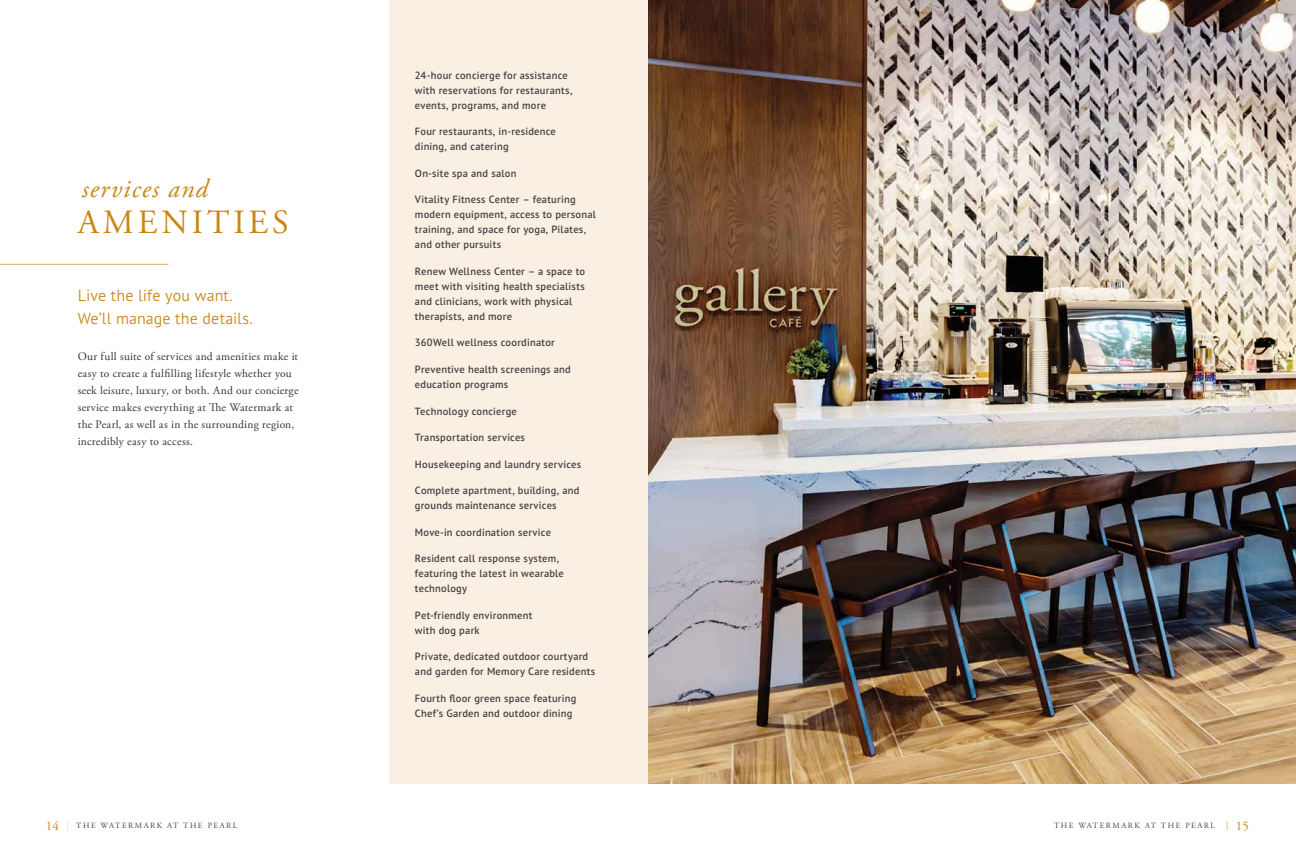
<style>
.page{position:relative;width:1296px;height:864px;background:#fff}
.page>*{position:absolute;margin:0;border:0;box-sizing:border-box;transform-origin:0 0}
.t1{font:33.9px "Adobe Garamond Pro";letter-spacing:.115em;color:#cb8514}
.t2{font:italic 26.1px "Adobe Garamond Pro";letter-spacing:.05em;color:#cb8514}
.t3{font:300 16px/22.9px "PT Sans Pro";letter-spacing:.005em;color:#cb8514}
.t4{font:11.5px/17px "Adobe Garamond Pro";letter-spacing:.025em;color:#333334}
.t5{font:600 10.5px/15px "PT Sans Pro";letter-spacing:.025em;color:#414042}
.t6{font:8px "Adobe Garamond Pro";letter-spacing:.19em;color:#414042}
.s1{font-size:13px;color:#cb8514}
.s2{font-size:9.5px;color:#d0c5a5}
.s3{font-size:9.5px;color:#cb8514}
</style>
<div class="page">
<div style="left:390px;top:0;width:264px;height:783px;background:#f9efe2"></div>
<img style="left:648px;top:0;width:648px;height:783px">
<hr style="left:0;top:264px;width:168px;height:1px;background:#e0af6b">
<h2 class="t2" style="left:82px;top:173px;width:128px">services and</h2>
<h1 class="t1" style="left:78px;top:202px;width:212px">AMENITIES</h1>
<h3 class="t3" style="left:78px;top:284px;width:177px">Live the life you want.<br>We’ll manage the details.</h3>
<p class="t4" style="left:78px;top:348px;width:222px">Our full suite of services and amenities make it easy to create a fulfilling lifestyle whether you seek leisure, luxury, or both. And our concierge service makes everything at The Watermark at the Pearl, as well as in the surrounding region, incredibly easy to access.</p>
<p class="t5" style="left:415px;top:67px;width:159px">24-hour concierge for assistance with reservations for restaurants, events, programs, and more</p>
<p class="t5" style="left:415px;top:124px;width:143px">Four restaurants, in-residence dining, and catering</p>
<p class="t5" style="left:415px;top:165px;width:103px">On-site spa and salon</p>
<p class="t5" style="left:415px;top:192px;width:182px">Vitality Fitness Center – featuring modern equipment, access to personal training, and space for yoga, Pilates, and other pursuits</p>
<p class="t5" style="left:415px;top:264px;width:172px">Renew Wellness Center – a space to meet with visiting health specialists and clinicians, work with physical therapists, and more</p>
<p class="t5" style="left:415px;top:335px;width:141px">360Well wellness coordinator</p>
<p class="t5" style="left:415px;top:362px;width:158px">Preventive health screenings and education programs</p>
<p class="t5" style="left:415px;top:403px;width:103px">Technology concierge</p>
<p class="t5" style="left:415px;top:430px;width:112px">Transportation services</p>
<p class="t5" style="left:415px;top:456px;width:168px">Housekeeping and laundry services</p>
<p class="t5" style="left:415px;top:483px;width:166px">Complete apartment, building, and grounds maintenance services</p>
<p class="t5" style="left:415px;top:524px;width:138px">Move-in coordination service</p>
<p class="t5" style="left:415px;top:551px;width:151px">Resident call response system, featuring the latest in wearable technology</p>
<p class="t5" style="left:415px;top:607px;width:119px">Pet-friendly environment with dog park</p>
<p class="t5" style="left:415px;top:649px;width:182px">Private, dedicated outdoor courtyard and garden for Memory Care residents</p>
<p class="t5" style="left:415px;top:690px;width:163px">Fourth floor green space featuring<br>Chef’s Garden and outdoor dining</p>
<p class="t6" style="left:46px;top:820px;width:193px"><span class="s1">14</span> <span class="s2">|</span> THE WATERMARK AT THE PEARL</p>
<p class="t6" style="left:1054px;top:820px;width:196px">THE WATERMARK AT THE PEARL <span class="s3">|</span> <span class="s1">15</span></p>
</div>
